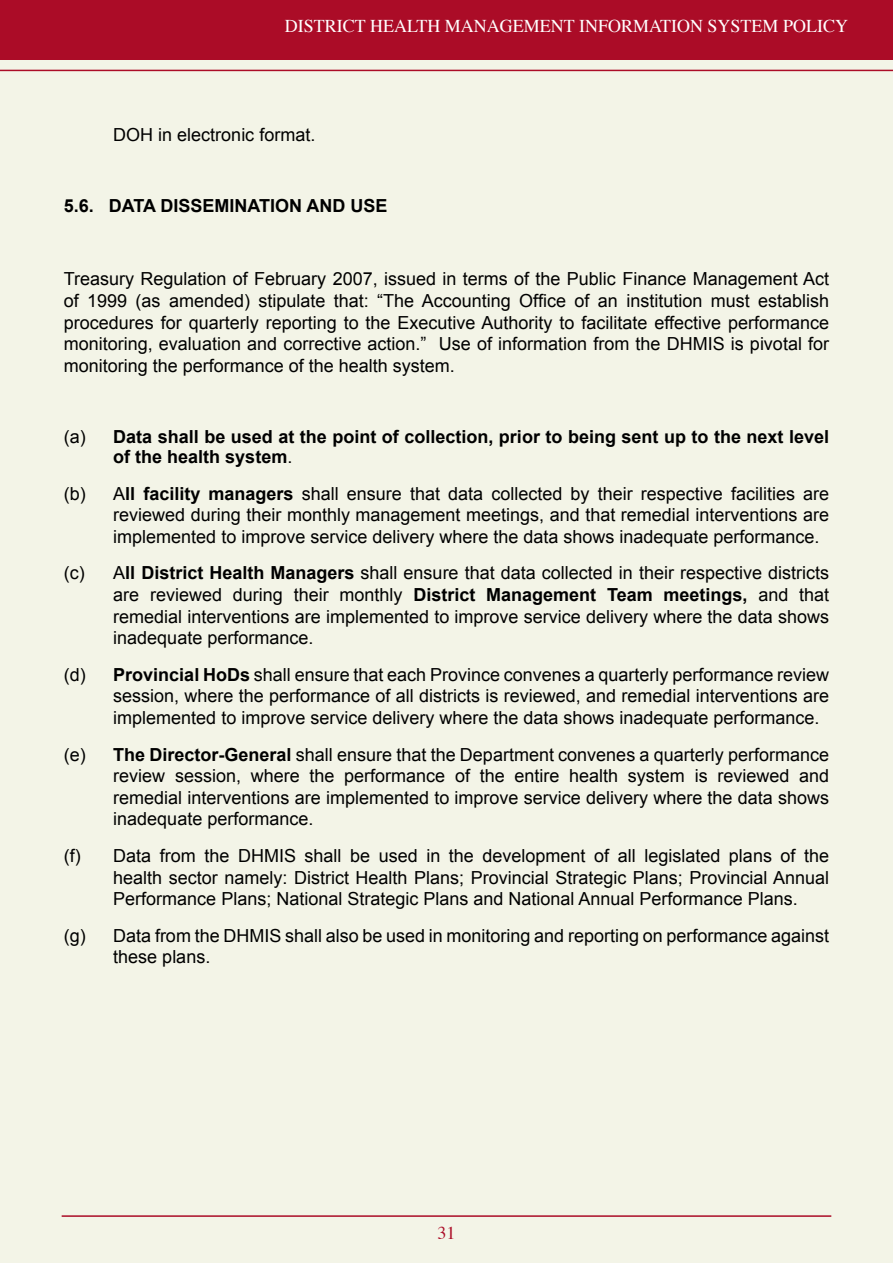
<style>
.page{position:relative;width:893px;height:1263px;background:#f3f4e7}
.page>*{position:absolute;margin:0;border:0;box-sizing:border-box;transform-origin:0 0}
.t1{font:18px/21.6px "Arial";color:#000;text-align:justify}
.t2{font:700 18px/19.8px "Arial";color:#000}
.t3{font:18px "Times";color:#fff}
.t4{font:18px "Times";color:#ab0c27}
.s1{font-weight:400}
.s2{font-weight:700}
</style>
<div class="page">
<div style="left:0;top:0;width:893px;height:60px;background:#ab0c27"></div>
<hr style="left:0;top:70px;width:893px;height:1px;background:#ab0c27">
<hr style="left:62px;top:1215px;width:769px;height:2px;background:#ab0c27">
<p class="t3" style="left:285px;top:9px;width:565px">DISTRICT HEALTH MANAGEMENT INFORMATION SYSTEM POLICY</p>
<p class="t1" style="left:113px;top:124px;width:204px">DOH in electronic format.</p>
<p class="t2" style="left:64px;top:196px;width:325px">5.6. DATA DISSEMINATION AND USE</p>
<p class="t1" style="left:64px;top:268px;width:767px">Treasury Regulation of February 2007, issued in terms of the Public Finance Management Act of 1999 (as amended) stipulate that: “The Accounting Office of an institution must establish procedures for quarterly reporting to the Executive Authority to facilitate effective performance monitoring, evaluation and corrective action.” Use of information from the DHMIS is pivotal for monitoring the performance of the health system.</p>
<p class="t2" style="left:113px;top:427px;width:717px;text-indent:-50px"><span class="s1">(a)</span> Data shall be used at the point of collection, prior to being sent up to the next level of the health system<span class="s1">.</span></p>
<p class="t1" style="left:113px;top:483px;width:717px;text-indent:-50px">(b) A<span class="s2">ll facility managers</span> shall ensure that data collected by their respective facilities are reviewed during their monthly management meetings, and that remedial interventions are implemented to improve service delivery where the data shows inadequate performance.</p>
<p class="t1" style="left:113px;top:562px;width:717px;text-indent:-50px">(c) A<span class="s2">ll District Health Managers</span> shall ensure that data collected in their respective districts are reviewed during their monthly <span class="s2">District Management Team meetings,</span> and that remedial interventions are implemented to improve service delivery where the data shows inadequate performance.</p>
<p class="t1" style="left:113px;top:664px;width:717px;text-indent:-50px">(d) <span class="s2">Provincial HoDs</span> shall ensure that each Province convenes a quarterly performance review session, where the performance of all districts is reviewed, and remedial interventions are implemented to improve service delivery where the data shows inadequate performance.</p>
<p class="t1" style="left:113px;top:744px;width:717px;text-indent:-50px">(e) <span class="s2">The Director-General</span> shall ensure that the Department convenes a quarterly performance review session, where the performance of the entire health system is reviewed and remedial interventions are implemented to improve service delivery where the data shows inadequate performance.</p>
<p class="t1" style="left:113px;top:845px;width:717px;text-indent:-50px">(f) Data from the DHMIS shall be used in the development of all legislated plans of the health sector namely: District Health Plans; Provincial Strategic Plans; Provincial Annual Performance Plans; National Strategic Plans and National Annual Performance Plans.</p>
<p class="t1" style="left:113px;top:925px;width:717px;text-indent:-50px">(g) Data from the DHMIS shall also be used in monitoring and reporting on performance against these plans.</p>
<p class="t4" style="left:437px;top:1216px;width:19px">31</p>
</div>
